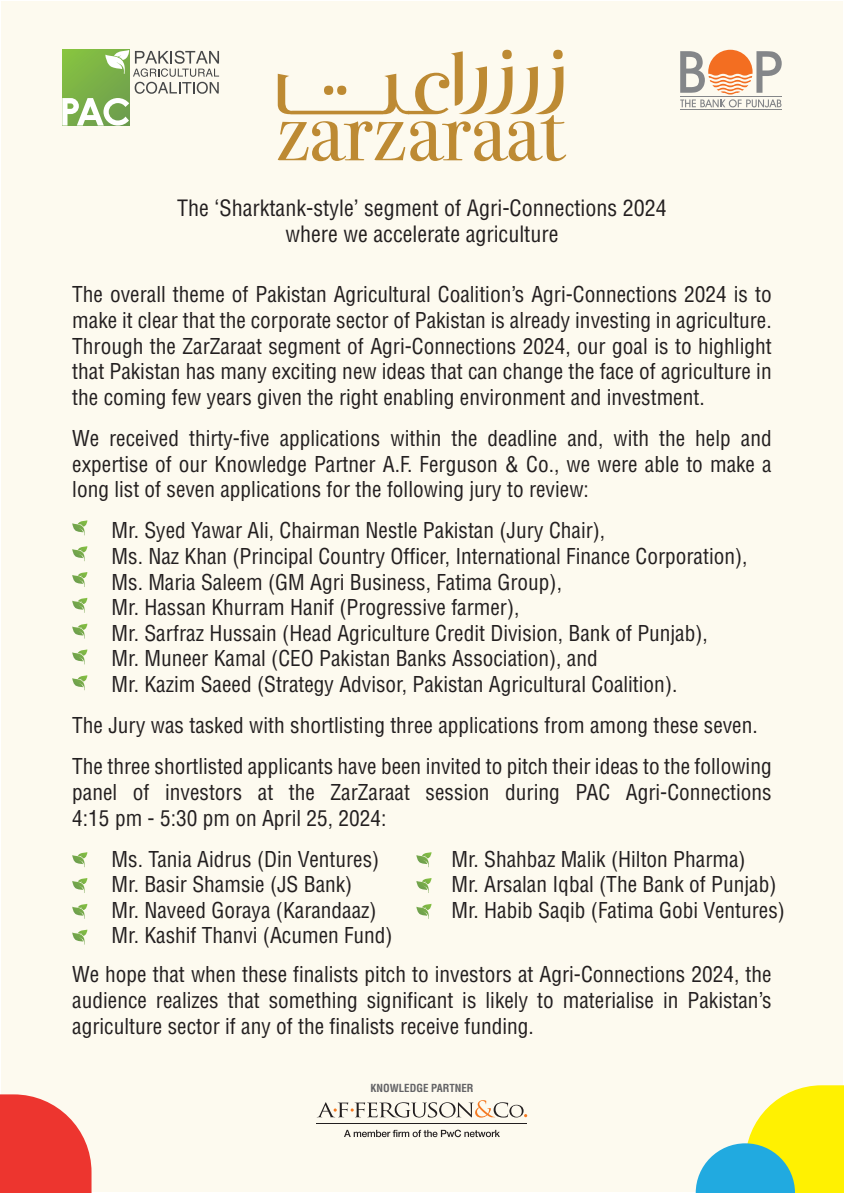
<style>
.page{position:relative;width:844px;height:1193px;background:#fff}
.page>*{position:absolute;margin:0;border:0;box-sizing:border-box;transform-origin:0 0}
.t1{font:condensed 22px/26.4px "Helvetica CE";color:#231f20;text-align:center}
.t2{font:condensed 21.4px/25.6px "Helvetica CE";color:#231f20}
.t3{font:700 condensed 10.8px "Helvetica CE";color:#636366}
</style>
<div class="page">
<div style="left:1px;top:1px;width:842px;height:1191px;background:#fdfaef"></div>
<svg style="left:696px;top:1085px;width:148px;height:108px"></svg>
<svg style="left:0;top:1094px;width:92px;height:99px"></svg>
<svg style="left:278px;top:50px;width:288px;height:111px"></svg>
<svg style="left:318px;top:1100px;width:209px;height:17px"></svg>
<hr style="left:317px;top:1123px;width:210px;height:1px;background:#231f20">
<svg style="left:344px;top:1129px;width:156px;height:8px"></svg>
<hr style="left:680px;top:109px;width:102px;height:1px;background:#848689">
<svg style="left:680px;top:50px;width:102px;height:57px"></svg>
<svg style="left:62px;top:50px;width:157px;height:76px"></svg>
<svg style="left:72px;top:520px;width:15px;height:16px"></svg>
<svg style="left:72px;top:546px;width:15px;height:15px"></svg>
<svg style="left:72px;top:572px;width:15px;height:15px"></svg>
<svg style="left:72px;top:598px;width:15px;height:15px"></svg>
<svg style="left:72px;top:623px;width:15px;height:16px"></svg>
<svg style="left:72px;top:649px;width:15px;height:16px"></svg>
<svg style="left:72px;top:675px;width:15px;height:15px"></svg>
<svg style="left:72px;top:852px;width:15px;height:15px"></svg>
<svg style="left:72px;top:878px;width:15px;height:15px"></svg>
<svg style="left:72px;top:903px;width:15px;height:16px"></svg>
<svg style="left:72px;top:929px;width:15px;height:16px"></svg>
<svg style="left:416px;top:852px;width:15px;height:15px"></svg>
<svg style="left:416px;top:878px;width:15px;height:15px"></svg>
<svg style="left:416px;top:904px;width:15px;height:15px"></svg>
<p class="t1" style="left:177px;top:194px;width:491px">The ‘Sharktank-style’ segment of Agri-Connections 2024 where we accelerate agriculture</p>
<p class="t2" style="left:72px;top:282px;width:701px;text-align:justify">The overall theme of Pakistan Agricultural Coalition’s Agri-Connections 2024 is to make it clear that the corporate sector of Pakistan is already investing in agriculture.<br>Through the ZarZaraat segment of Agri-Connections 2024, our goal is to highlight that Pakistan has many exciting new ideas that can change the face of agriculture in the coming few years given the right enabling environment and investment.</p>
<p class="t2" style="left:72px;top:425px;width:701px;text-align:justify">We received thirty-five applications within the deadline and, with the help and expertise of our Knowledge Partner A.F. Ferguson &amp; Co., we were able to make a long list of seven applications for the following jury to review:</p>
<p class="t2" style="left:112px;top:517px;width:637px">Mr. Syed Yawar Ali, Chairman Nestle Pakistan (Jury Chair),<br>Ms. Naz Khan (Principal Country Officer, International Finance Corporation), Ms. Maria Saleem (GM Agri Business, Fatima Group),<br>Mr. Hassan Khurram Hanif (Progressive farmer),<br>Mr. Sarfraz Hussain (Head Agriculture Credit Division, Bank of Punjab),<br>Mr. Muneer Kamal (CEO Pakistan Banks Association), and<br>Mr. Kazim Saeed (Strategy Advisor, Pakistan Agricultural Coalition).</p>
<p class="t2" style="left:72px;top:704px;width:701px;line-height:41.2px">The Jury was tasked with shortlisting three applications from among these seven.<br>The three shortlisted applicants have been invited to pitch their ideas to the following</p>
<p class="t2" style="left:72px;top:779px;width:701px">panel of investors at the ZarZaraat session during PAC Agri-Connections<br>4:15 pm - 5:30 pm on April 25, 2024:</p>
<p class="t2" style="left:112px;top:846px;width:283px">Ms. Tania Aidrus (Din Ventures)<br>Mr. Basir Shamsie (JS Bank)<br>Mr. Naveed Goraya (Karandaaz)<br>Mr. Kashif Thanvi (Acumen Fund)</p>
<p class="t2" style="left:451px;top:846px;width:335px">Mr. Shahbaz Malik (Hilton Pharma)<br>Mr. Arsalan Iqbal (The Bank of Punjab)<br>Mr. Habib Saqib (Fatima Gobi Ventures)</p>
<p class="t2" style="left:72px;top:961px;width:701px;text-align:justify">We hope that when these finalists pitch to investors at Agri-Connections 2024, the audience realizes that something significant is likely to materialise in Pakistan’s agriculture sector if any of the finalists receive funding.</p>
<p class="t3" style="left:370px;top:1081px;width:104px">KNOWLEDGE PARTNER</p>
</div>
